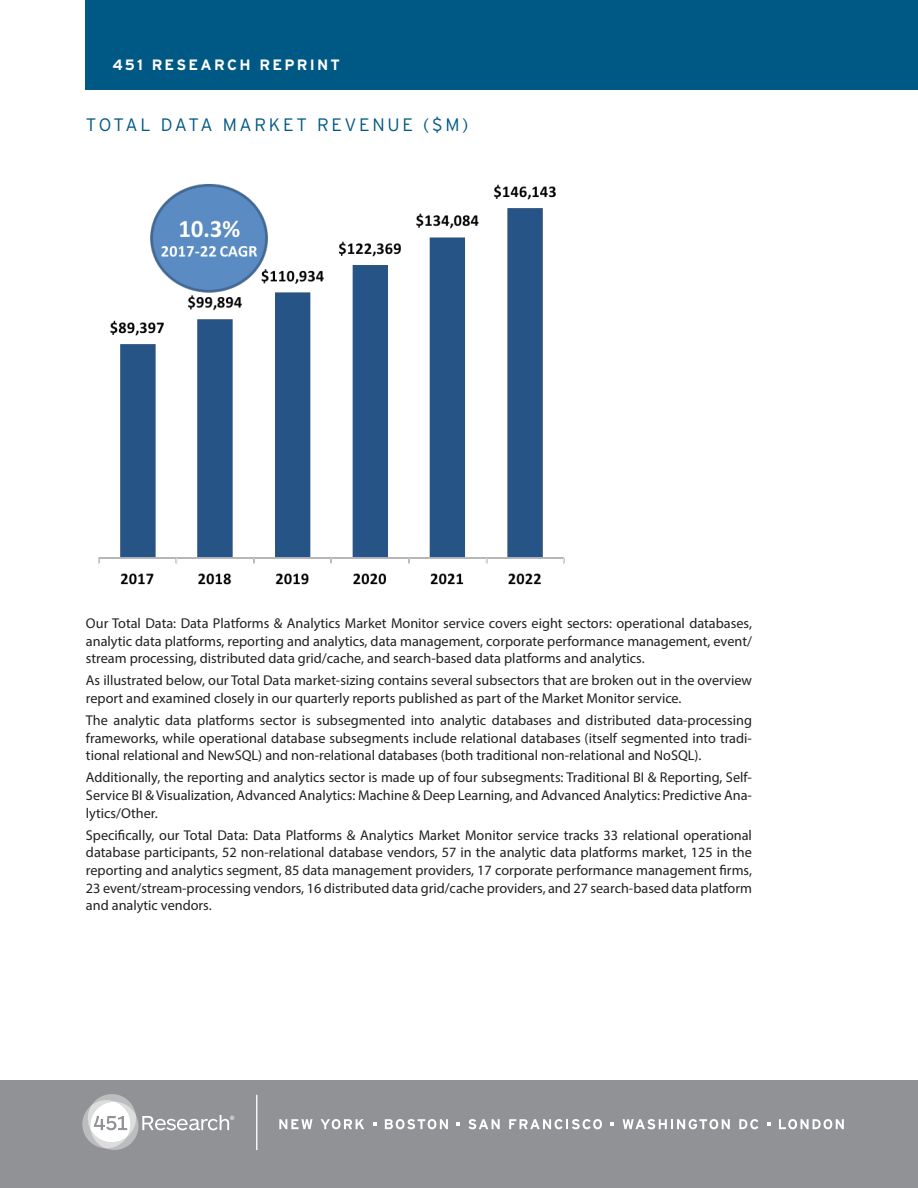
<style>
.page{position:relative;width:918px;height:1188px;background:#fff}
.page>*{position:absolute;margin:0;border:0;box-sizing:border-box;transform-origin:0 0}
.Hed_30_Solid_Light{font:300 18px "Interstate";letter-spacing:.15em;color:#005985}
.Header{font:700 15px "Interstate";letter-spacing:.15em;color:#fff}
.Myriad_Body{font:14.25px/17.7px "Myriad Pro";color:#231f20;text-align:justify}
</style>
<div class="page">
<div style="left:0;top:1080px;width:918px;height:108px;background:#919295"></div>
<hr style="left:256px;top:1095px;width:1px;height:55px;background:#fff">
<svg style="left:82px;top:1094px;width:152px;height:56px"></svg>
<svg style="left:279px;top:1119px;width:34px;height:10px"></svg>
<svg style="left:321px;top:1119px;width:43px;height:10px"></svg>
<svg style="left:385px;top:1119px;width:63px;height:10px"></svg>
<svg style="left:468px;top:1119px;width:32px;height:10px"></svg>
<svg style="left:509px;top:1119px;width:93px;height:10px"></svg>
<svg style="left:623px;top:1119px;width:107px;height:10px"></svg>
<svg style="left:739px;top:1119px;width:19px;height:10px"></svg>
<svg style="left:779px;top:1119px;width:65px;height:10px"></svg>
<svg style="left:373px;top:1122px;width:3px;height:4px"></svg>
<svg style="left:456px;top:1122px;width:4px;height:4px"></svg>
<svg style="left:611px;top:1122px;width:3px;height:4px"></svg>
<svg style="left:767px;top:1122px;width:3px;height:4px"></svg>
<div style="left:86px;top:0;width:832px;height:90px;background:#005985"></div>
<img style="left:98px;top:184px;width:467px;height:401px">
<p class="Header" style="left:112px;top:55px;width:229px">451 RESEARCH REPRINT</p>
<p class="Hed_30_Solid_Light" style="left:86px;top:114px;width:384px">TOTAL DATA MARKET REVENUE ($M)</p>
<p class="Myriad_Body" style="left:86px;top:614px;width:668px">Our Total Data: Data Platforms &amp; Analytics Market Monitor service covers eight sectors: operational databases, analytic data platforms, reporting and analytics, data management, corporate performance management, event/ stream processing, distributed data grid/cache, and search-based data platforms and analytics.</p>
<p class="Myriad_Body" style="left:86px;top:671px;width:668px">As illustrated below, our Total Data market-sizing contains several subsectors that are broken out in the overview report and examined closely in our quarterly reports published as part of the Market Monitor service.</p>
<p class="Myriad_Body" style="left:86px;top:711px;width:668px">The analytic data platforms sector is subsegmented into analytic databases and distributed data-processing frameworks, while operational database subsegments include relational databases (itself segmented into tradi&shy;tional relational and NewSQL) and non-relational databases (both traditional non-relational and NoSQL).</p>
<p class="Myriad_Body" style="left:86px;top:769px;width:668px">Additionally, the reporting and analytics sector is made up of four subsegments: Traditional BI &amp; Reporting, Self-Service BI &amp; Visualization, Advanced Analytics: Machine &amp; Deep Learning, and Advanced Analytics: Predictive Ana&shy;lytics/Other.</p>
<p class="Myriad_Body" style="left:86px;top:826px;width:668px">Specifically, our Total Data: Data Platforms &amp; Analytics Market Monitor service tracks 33 relational operational database participants, 52 non-relational database vendors, 57 in the analytic data platforms market, 125 in the reporting and analytics segment, 85 data management providers, 17 corporate performance management firms, 23 event/stream-processing vendors, 16 distributed data grid/cache providers, and 27 search-based data platform and analytic vendors.</p>
</div>
